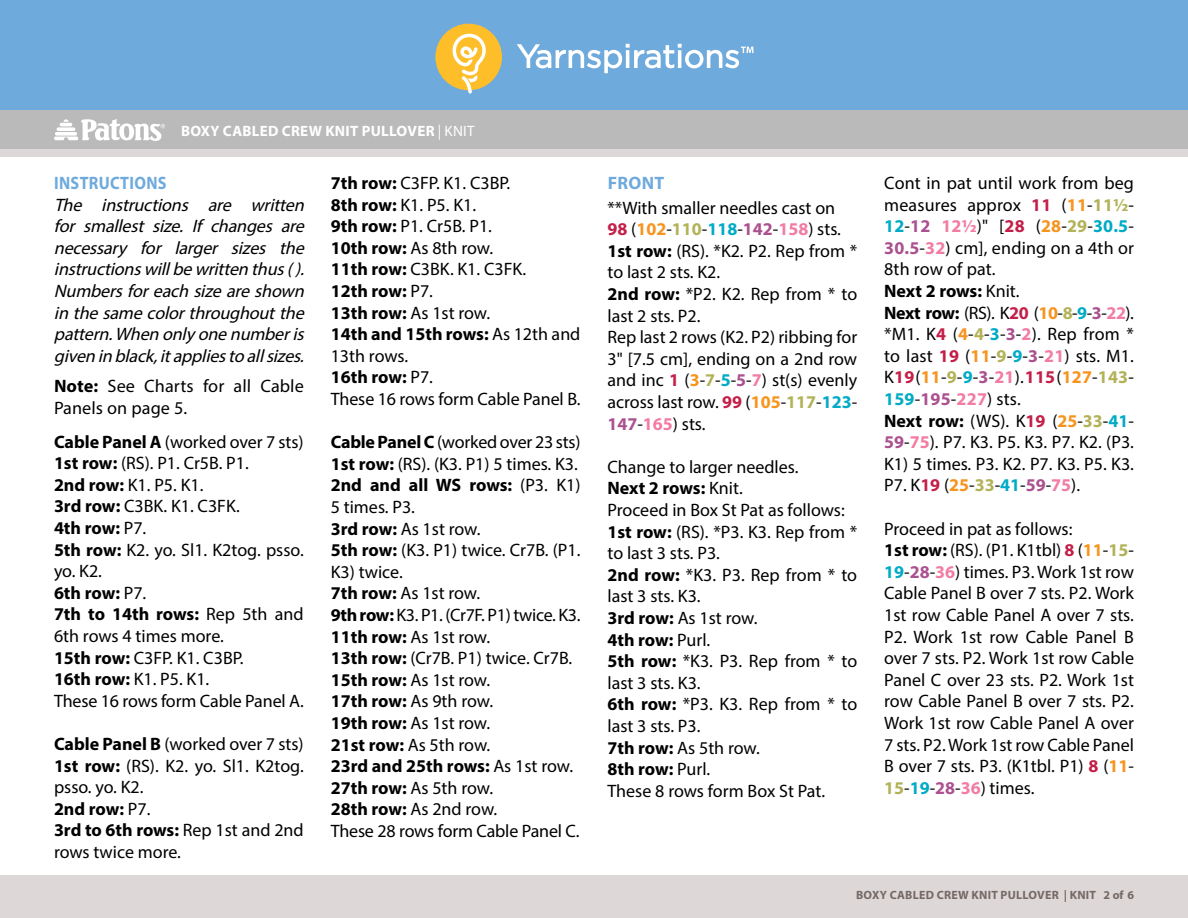
<style>
.page{position:relative;width:1188px;height:918px;background:#fff}
.page>*{position:absolute;margin:0;border:0;box-sizing:border-box;transform-origin:0 0}
.t1{font:18px/21.6px "Myriad Pro";color:#000}
.t2{font:italic 18px/21.6px "Myriad Pro";color:#000;text-align:justify}
.t3{font:700 18px "Myriad Pro";letter-spacing:.02em;color:#6faadc;scale:.9 1}
.t4{font:700 18px "Myriad Pro";letter-spacing:.02em;color:#6faadc}
.t5{font:700 15px "Myriad Pro";letter-spacing:.02em;color:#fff}
.t6{font:700 12px "Myriad Pro";letter-spacing:.02em;color:#756966}
.s1{font-weight:400}
.s2{font-weight:700}
.s3{font-weight:700;color:#c31f49}
.s4{font-weight:700;color:#f7941e}
.s5{font-weight:700;color:#b2b258}
.s6{font-weight:700;color:#00abc5}
.s7{font-weight:700;color:#ab5190}
.s8{font-weight:700;color:#f27ca2}
</style>
<div class="page">
<div style="left:0;top:875px;width:1188px;height:43px;background:#ddd8d7"></div>
<div style="left:0;top:149px;width:1188px;height:9px;background:#ddd8d7"></div>
<div style="left:0;top:0;width:1188px;height:111px;background:#6faadc"></div>
<div style="left:0;top:111px;width:1188px;height:38px;background:#bbbaba"></div>
<div style="left:435px;top:24px;width:67px;height:66px;background:#febe2a;border-radius:50%"></div>
<svg style="left:453px;top:34px;width:33px;height:60px"></svg>
<svg style="left:517px;top:44px;width:237px;height:29px"></svg>
<svg style="left:54px;top:119px;width:111px;height:22px"></svg>
<p class="t5" style="left:181px;top:121px;width:295px">BOXY CABLED CREW KNIT PULLOVER <span class="s1">| KNIT</span></p>
<p class="t3" style="left:54px;top:171px;width:126px">INSTRUCTIONS</p>
<p class="t2" style="left:54px;top:193px;width:256px">The instructions are written for smallest size. If changes are necessary for larger sizes the instructionswillbewritten thus().<br>Numbersforeach sizeareshown in thesamecolorthroughoutthe pattern.When onlyonenumberis given in black,itappliesto allsizes.</p>
<p class="t1" style="left:54px;top:375px;width:252px"><span class="s2">Note:</span> See Charts for all Cable<br>Panels on page 5.</p>
<p class="t1" style="left:54px;top:430px;width:251px"><span class="s2">Cable Panel A</span> (worked over 7 sts)<br><span class="s2">1st row:</span> (RS). P1. Cr5B. P1.<br><span class="s2">2nd row:</span> K1. P5. K1.<br><span class="s2">3rd row:</span> C3BK. K1. C3FK.<br><span class="s2">4th row:</span> P7.<br><span class="s2">5th row:</span> K2. yo. Sl1. K2tog. psso. yo. K2.<br><span class="s2">6th row:</span> P7.<br><span class="s2">7th to 14th rows:</span> Rep 5th and<br>6th rows 4 times more.<br><span class="s2">15th row:</span> C3FP. K1. C3BP.<br><span class="s2">16th row:</span> K1. P5. K1.<br>These 16 rows form Cable Panel A.</p>
<p class="t1" style="left:54px;top:733px;width:251px"><span class="s2">Cable Panel B</span> (worked over 7 sts)<br><span class="s2">1st row:</span> (RS). K2. yo. Sl1. K2tog. psso. yo. K2.<br><span class="s2">2nd row:</span> P7.<br><span class="s2">3rd to 6th rows:</span> Rep 1st and 2nd rows twice more.</p>
<p class="t1" style="left:331px;top:172px;width:251px"><span class="s2">7th row:</span> C3FP. K1. C3BP.<br><span class="s2">8th row:</span> K1. P5. K1.<br><span class="s2">9th row:</span> P1. Cr5B. P1.<br><span class="s2">10th row:</span> As 8th row.<br><span class="s2">11th row:</span> C3BK. K1. C3FK.<br><span class="s2">12th row:</span> P7.<br><span class="s2">13th row:</span> As 1st row.<br><span class="s2">14th and 15th rows:</span> As 12th and<br>13th rows.<br><span class="s2">16th row:</span> P7.<br>These 16 rows form Cable Panel B.</p>
<p class="t1" style="left:331px;top:431px;width:251px"><span class="s2">Cable Panel C</span> (worked over 23 sts)<br><span class="s2">1st row:</span> (RS). (K3. P1) 5 times. K3.<br><span class="s2">2nd and all WS rows:</span> (P3. K1)<br>5 times. P3.<br><span class="s2">3rd row:</span> As 1st row.<br><span class="s2">5th row:</span> (K3. P1) twice. Cr7B. (P1.<br>K3) twice.<br><span class="s2">7th row:</span> As 1st row.<br><span class="s2">9th row:</span> K3. P1. (Cr7F. P1) twice. K3.<br><span class="s2">11th row:</span> As 1st row.<br><span class="s2">13th row:</span> (Cr7B. P1) twice. Cr7B.<br><span class="s2">15th row:</span> As 1st row.<br><span class="s2">17th row:</span> As 9th row.<br><span class="s2">19th row:</span> As 1st row.<br><span class="s2">21st row:</span> As 5th row.<br><span class="s2">23rd and 25th rows:</span> As 1st row.<br><span class="s2">27th row:</span> As 5th row.<br><span class="s2">28th row:</span> As 2nd row.<br>These 28 rows form Cable Panel C.</p>
<p class="t4" style="left:608px;top:171px;width:58px">FRONT</p>
<p class="t1" style="left:608px;top:196px;width:251px">**With smaller needles cast on<br><span class="s3">98</span> (<span class="s4">102</span>-<span class="s5">110</span>-<span class="s6">118</span>-<span class="s7">142</span>-<span class="s8">158</span>) sts.<br><span class="s2">1st row:</span> (RS). *K2. P2. Rep from * to last 2 sts. K2.<br><span class="s2">2nd row:</span> *P2. K2. Rep from * to last 2 sts. P2.<br>Rep last 2 rows (K2. P2) ribbing for<br>3" [7.5 cm], ending on a 2nd row and inc <span class="s3">1</span> (<span class="s4">3</span>-<span class="s5">7</span>-<span class="s6">5</span>-<span class="s7">5</span>-<span class="s8">7</span>) st(s) evenly across last row. <span class="s3">99</span> (<span class="s4">105</span>-<span class="s5">117</span>-<span class="s6">123</span>-<br><span class="s7">147</span>-<span class="s8">165</span>) sts.</p>
<p class="t1" style="left:608px;top:456px;width:251px">Change to larger needles.<br><span class="s2">Next 2 rows:</span> Knit.<br>Proceed in Box St Pat as follows:<br><span class="s2">1st row:</span> (RS). *P3. K3. Rep from * to last 3 sts. P3.<br><span class="s2">2nd row:</span> *K3. P3. Rep from * to last 3 sts. K3.<br><span class="s2">3rd row:</span> As 1st row.<br><span class="s2">4th row:</span> Purl.<br><span class="s2">5th row:</span> *K3. P3. Rep from * to last 3 sts. K3.<br><span class="s2">6th row:</span> *P3. K3. Rep from * to last 3 sts. P3.<br><span class="s2">7th row:</span> As 5th row.<br><span class="s2">8th row:</span> Purl.<br>These 8 rows form Box St Pat.</p>
<p class="t1" style="left:884px;top:172px;width:251px">Cont in pat until work from beg measures approx <span class="s3">11</span> (<span class="s4">11</span>-<span class="s5">11½</span>-<br><span class="s6">12</span>-<span class="s7">12</span> <span class="s8">12½</span>)" [<span class="s3">28</span> (<span class="s4">28</span>-<span class="s5">29</span>-<span class="s6">30.5</span>-<br><span class="s7">30.5</span>-<span class="s8">32</span>) cm], ending on a 4th or<br>8th row of pat.<br><span class="s2">Next 2 rows:</span> Knit.<br><span class="s2">Next row:</span> (RS). K<span class="s3">20</span> (<span class="s4">10</span>-<span class="s5">8</span>-<span class="s6">9</span>-<span class="s7">3</span>-<span class="s8">22</span>). *M1. K<span class="s3">4</span> (<span class="s4">4</span>-<span class="s5">4</span>-<span class="s6">3</span>-<span class="s7">3</span>-<span class="s8">2</span>). Rep from * to last <span class="s3">19</span> (<span class="s4">11</span>-<span class="s5">9</span>-<span class="s6">9</span>-<span class="s7">3</span>-<span class="s8">21</span>) sts. M1.<br>K<span class="s3">19</span> (<span class="s4">11</span>-<span class="s5">9</span>-<span class="s6">9</span>-<span class="s7">3</span>-<span class="s8">21</span>). <span class="s3">115</span>(<span class="s4">127</span>-<span class="s5">143</span>-<br><span class="s6">159</span>-<span class="s7">195</span>-<span class="s8">227</span>) sts.<br><span class="s2">Next row:</span> (WS). K<span class="s3">19</span> (<span class="s4">25</span>-<span class="s5">33</span>-<span class="s6">41</span>-<br><span class="s7">59</span>-<span class="s8">75</span>). P7. K3. P5. K3. P7. K2. (P3.<br>K1) 5 times. P3. K2. P7. K3. P5. K3.<br>P7. K<span class="s3">19</span> (<span class="s4">25</span>-<span class="s5">33</span>-<span class="s6">41</span>-<span class="s7">59</span>-<span class="s8">75</span>).</p>
<p class="t1" style="left:884px;top:517px;width:251px">Proceed in pat as follows:<br><span class="s2">1st row:</span> (RS). (P1. K1tbl) <span class="s3">8</span> (<span class="s4">11</span>-<span class="s5">15</span>-<br><span class="s6">19</span>-<span class="s7">28</span>-<span class="s8">36</span>) times. P3. Work 1st row<br>Cable Panel B over 7 sts. P2. Work<br>1st row Cable Panel A over 7 sts.<br>P2. Work 1st row Cable Panel B over 7 sts. P2. Work 1st row Cable<br>Panel C over 23 sts. P2. Work 1st row Cable Panel B over 7 sts. P2.<br>Work 1st row Cable Panel A over<br>7 sts. P2. Work 1st row Cable Panel<br>B over 7 sts. P3. (K1tbl. P1) <span class="s3">8</span> (<span class="s4">11</span>-<br><span class="s5">15</span>-<span class="s6">19</span>-<span class="s7">28</span>-<span class="s8">36</span>) times.</p>
<p class="t6" style="left:856px;top:887px;width:279px">BOXY CABLED CREW KNIT PULLOVER | KNIT 2 of 6</p>
</div>
